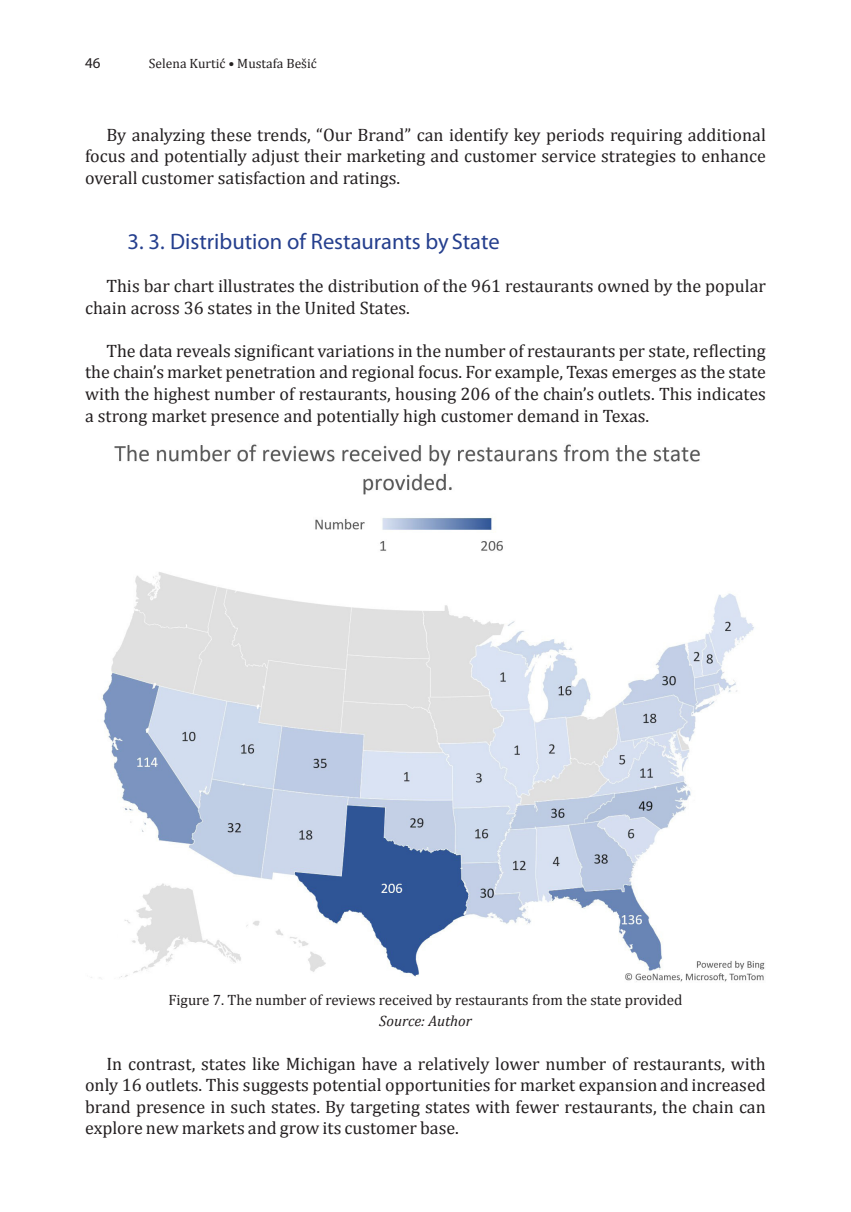
<style>
.page{position:relative;width:851px;height:1212px;background:#fff}
.page>*{position:absolute;margin:0;border:0;box-sizing:border-box;transform-origin:0 0}
.t1{font:22.5px "Myriad Pro";color:#253f8e}
.Cambria_text{font:18px/21.6px "Cambria";color:#231f20;text-align:justify}
.Cambria_potpis_slika{font:15px "Cambria";color:#231f20}
.Potpis{font:italic 15px "Cambria";color:#231f20}
.t2{font:15px "Myriad Pro";color:#231f20}
.t3{font:13.5px "Cambria";color:#231f20}
</style>
<div class="page">
<img style="left:91px;top:444px;width:674px;height:538px">
<p class="t2" style="left:85px;top:54px;width:17px">46</p>
<p class="t3" style="left:149px;top:55px;width:169px">Selena Kurtić • Mustafa Bešić</p>
<p class="Cambria_text" style="left:85px;top:124px;width:682px;text-indent:21px">By analyzing these trends, “Our Brand” can identify key periods requiring additional focus and potentially adjust their marketing and customer service strategies to enhance overall customer satisfaction and ratings.</p>
<p class="t1" style="left:128px;top:227px;width:373px">3. 3. Distribution of Restaurants by State</p>
<p class="Cambria_text" style="left:85px;top:275px;width:682px;text-indent:21px">This bar chart illustrates the distribution of the 961 restaurants owned by the popular chain across 36 states in the United States.</p>
<p class="Cambria_text" style="left:85px;top:340px;width:682px;text-indent:21px">The data reveals significant variations in the number of restaurants per state, reflecting the chain’s market penetration and regional focus. For example, Texas emerges as the state with the highest number of restaurants, housing 206 of the chain’s outlets. This indicates a strong market presence and potentially high customer demand in Texas.</p>
<p class="Cambria_potpis_slika" style="left:168px;top:991px;width:515px">Figure 7. The number of reviews received by restaurants from the state provided</p>
<p class="Potpis" style="left:379px;top:1011px;width:94px">Source: Author</p>
<p class="Cambria_text" style="left:85px;top:1052px;width:682px;text-indent:21px">In contrast, states like Michigan have a relatively lower number of restaurants, with only 16 outlets. This suggests potential opportunities for market expansion and increased brand presence in such states. By targeting states with fewer restaurants, the chain can explore new markets and grow its customer base.</p>
</div>
